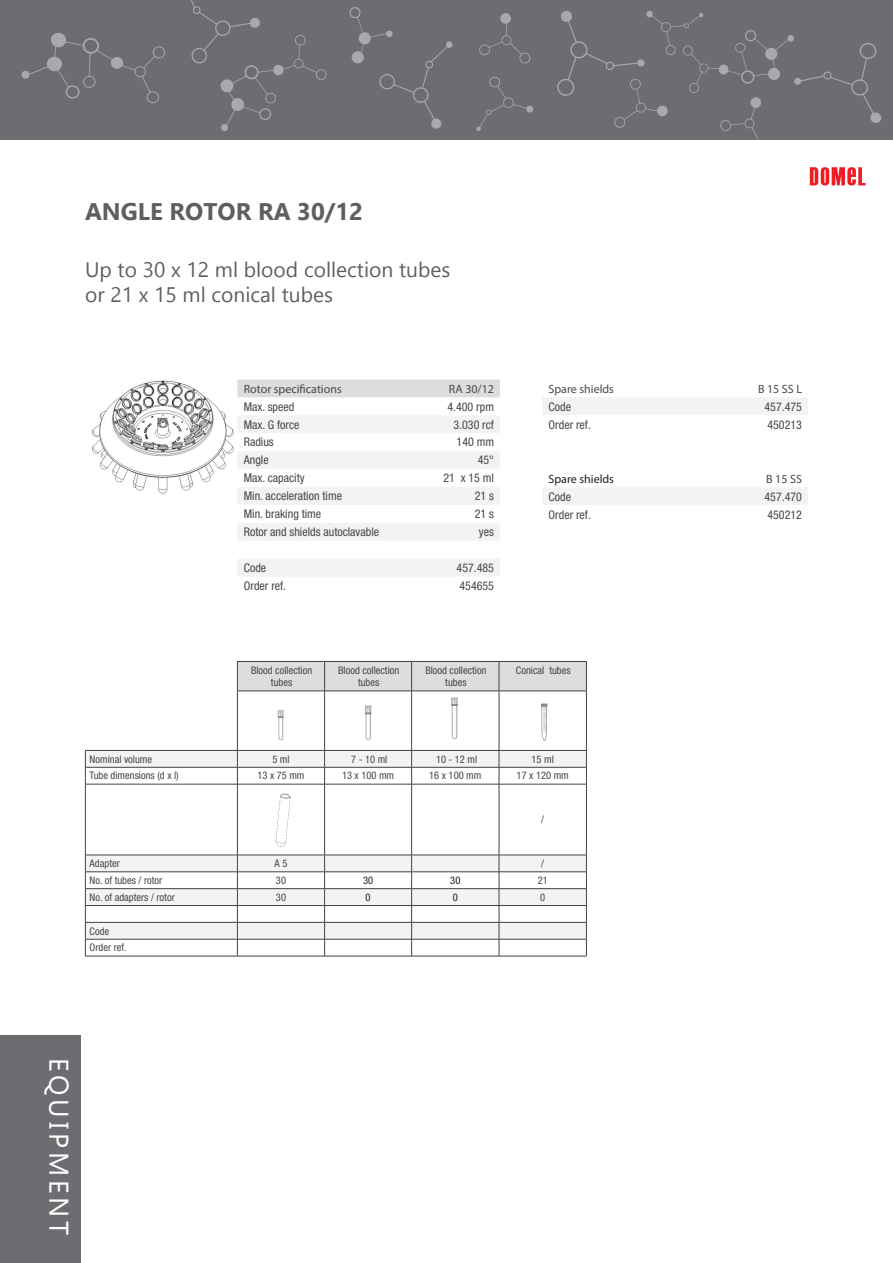
<style>
.page{position:relative;width:893px;height:1263px;background:#fff}
.page>*{position:absolute;margin:0;border:0;box-sizing:border-box;transform-origin:0 0}
.t1{font:27px "Gadugi";letter-spacing:.14em;color:#fff}
.t2{font:700 24px "Gadugi";color:#5f5f62}
.t3{font:21px "Gadugi";color:#5f5f62}
.t4{font:condensed 12px "Helvetica Neue LT Pro";color:#464748}
.t5{font:12px "Myriad Pro";color:#464748}
.t6{font:12px "Myriad Pro";color:#231f20}
.t7{font:condensed 10.5px/12.6px "Helvetica Neue LT Pro";color:#464748;text-align:center}
.t8{font:condensed 10.5px "Helvetica Neue LT Pro";color:#231f20}
</style>
<div class="page">
<svg style="left:810px;top:167px;width:56px;height:19px"></svg>
<img style="left:92px;top:380px;width:142px;height:114px">
<div style="left:237px;top:379px;width:263px;height:18px;background:#dcdddf"></div>
<div style="left:238px;top:416px;width:262px;height:17px;background:#f2f3f4"></div>
<div style="left:238px;top:451px;width:262px;height:18px;background:#f2f3f4"></div>
<div style="left:238px;top:487px;width:262px;height:18px;background:#f2f3f4"></div>
<div style="left:238px;top:523px;width:262px;height:17px;background:#f2f3f4"></div>
<div style="left:238px;top:559px;width:262px;height:17px;background:#f2f3f4"></div>
<svg style="left:86px;top:662px;width:500px;height:193px"></svg>
<hr style="left:237px;top:691px;width:1px;height:59px;background:#414243">
<hr style="left:85px;top:784px;width:1px;height:71px;background:#414243">
<hr style="left:85px;top:784px;width:152px;height:1px;background:#414243">
<hr style="left:85px;top:956px;width:152px;height:1px;background:#414243">
<hr style="left:237px;top:691px;width:88px;height:1px;background:#414243">
<hr style="left:325px;top:691px;width:87px;height:1px;background:#414243">
<hr style="left:412px;top:691px;width:87px;height:1px;background:#414243">
<hr style="left:499px;top:691px;width:88px;height:1px;background:#414243">
<hr style="left:237px;top:784px;width:88px;height:1px;background:#414243">
<hr style="left:325px;top:784px;width:87px;height:1px;background:#414243">
<hr style="left:412px;top:784px;width:87px;height:1px;background:#414243">
<hr style="left:499px;top:784px;width:88px;height:1px;background:#414243">
<hr style="left:237px;top:956px;width:87px;height:1px;background:#414243">
<hr style="left:237px;top:784px;width:1px;height:71px;background:#414243">
<svg style="left:237px;top:661px;width:350px;height:30px;background:#d1d2d4"></svg>
<hr style="left:324px;top:691px;width:1px;height:59px;background:#414243">
<hr style="left:411px;top:691px;width:1px;height:59px;background:#414243">
<hr style="left:499px;top:691px;width:1px;height:59px;background:#414243">
<hr style="left:586px;top:691px;width:1px;height:59px;background:#414243">
<svg style="left:85px;top:750px;width:502px;height:34px"></svg>
<hr style="left:324px;top:784px;width:1px;height:71px;background:#414243">
<hr style="left:411px;top:784px;width:1px;height:71px;background:#414243">
<hr style="left:499px;top:784px;width:1px;height:71px;background:#414243">
<hr style="left:586px;top:784px;width:1px;height:71px;background:#414243">
<hr style="left:324px;top:956px;width:88px;height:1px;background:#414243">
<hr style="left:412px;top:956px;width:87px;height:1px;background:#414243">
<hr style="left:499px;top:956px;width:88px;height:1px;background:#414243">
<svg style="left:85px;top:855px;width:502px;height:101px"></svg>
<div style="left:0;top:1035px;width:81px;height:228px;background:#6c6d70"></div>
<div style="left:0;top:0;width:893px;height:140px;background:#6c6d70"></div>
<div style="left:787px;top:35px;width:7px;height:7px;background:#a8a9ad;border-radius:3px"></div>
<div style="left:794px;top:78px;width:7px;height:7px;background:#a8a9ad;border-radius:3px"></div>
<svg style="left:800px;top:43px;width:82px;height:80px"></svg>
<div style="left:21px;top:71px;width:9px;height:8px;background:#a8a9ad;border-radius:50%"></div>
<div style="left:111px;top:57px;width:12px;height:12px;background:#a8a9ad;border-radius:50%"></div>
<div style="left:51px;top:32px;width:15px;height:16px;background:#a8a9ad;border-radius:50%"></div>
<div style="left:47px;top:56px;width:15px;height:16px;background:#a8a9ad;border-radius:50%"></div>
<svg style="left:119px;top:46px;width:46px;height:58px"></svg>
<svg style="left:54px;top:38px;width:58px;height:61px"></svg>
<svg style="left:29px;top:66px;width:19px;height:9px"></svg>
<svg style="left:476px;top:76px;width:58px;height:55px"></svg>
<svg style="left:479px;top:13px;width:52px;height:51px"></svg>
<svg style="left:191px;top:0;width:136px;height:131px"></svg>
<svg style="left:349px;top:7px;width:104px;height:122px"></svg>
<svg style="left:557px;top:11px;width:231px;height:129px"></svg>
<div style="left:542px;top:398px;width:266px;height:17px;background:#f2f3f4"></div>
<div style="left:542px;top:488px;width:266px;height:17px;background:#f2f3f4"></div>
<img style="left:275px;top:708px;width:11px;height:33px">
<img style="left:362px;top:703px;width:13px;height:38px">
<img style="left:449px;top:696px;width:11px;height:45px">
<img style="left:540px;top:703px;width:9px;height:38px">
<img style="left:270px;top:792px;width:26px;height:56px">
<p class="t2" style="left:85px;top:197px;width:279px">ANGLE ROTOR RA 30/12</p>
<p class="t3" style="left:85px;top:257px;width:367px">Up to 30 x 12 ml blood collection tubes</p>
<p class="t3" style="left:85px;top:282px;width:249px">or 21 x 15 ml conical tubes</p>
<p class="t5" style="left:244px;top:381px;width:99px">Rotor specifications</p>
<p class="t5" style="left:449px;top:381px;width:47px">RA 30/12</p>
<p class="t4" style="left:244px;top:399px;width:52px">Max. speed</p>
<p class="t4" style="left:447px;top:399px;width:48px">4.400 rpm</p>
<p class="t4" style="left:244px;top:417px;width:57px">Max. G force</p>
<p class="t4" style="left:453px;top:417px;width:42px">3.030 rcf</p>
<p class="t4" style="left:244px;top:435px;width:31px">Radius</p>
<p class="t4" style="left:457px;top:435px;width:39px">140 mm</p>
<p class="t4" style="left:244px;top:453px;width:26px">Angle</p>
<p class="t4" style="left:478px;top:453px;width:18px">45°</p>
<p class="t4" style="left:244px;top:471px;width:62px">Max. capacity</p>
<p class="t4" style="left:443px;top:471px;width:52px">21 x 15 ml</p>
<p class="t4" style="left:244px;top:489px;width:100px">Min. acceleration time</p>
<p class="t4" style="left:475px;top:489px;width:21px">21 s</p>
<p class="t4" style="left:244px;top:507px;width:79px">Min. braking time</p>
<p class="t4" style="left:475px;top:507px;width:21px">21 s</p>
<p class="t4" style="left:244px;top:525px;width:137px">Rotor and shields autoclavable</p>
<p class="t4" style="left:479px;top:525px;width:17px">yes</p>
<p class="t4" style="left:244px;top:561px;width:24px">Code</p>
<p class="t4" style="left:457px;top:561px;width:39px">457.485</p>
<p class="t4" style="left:244px;top:579px;width:44px">Order ref.</p>
<p class="t4" style="left:459px;top:579px;width:36px">454655</p>
<p class="t5" style="left:549px;top:381px;width:67px">Spare shields</p>
<p class="t5" style="left:758px;top:381px;width:45px">B 15 SS L</p>
<p class="t4" style="left:549px;top:399px;width:24px">Code</p>
<p class="t4" style="left:764px;top:399px;width:39px">457.475</p>
<p class="t4" style="left:549px;top:417px;width:44px">Order ref.</p>
<p class="t4" style="left:767px;top:417px;width:36px">450213</p>
<p class="t6" style="left:549px;top:471px;width:67px">Spare shields</p>
<p class="t5" style="left:766px;top:471px;width:37px">B 15 SS</p>
<p class="t4" style="left:549px;top:489px;width:24px">Code</p>
<p class="t4" style="left:764px;top:489px;width:39px">457.470</p>
<p class="t4" style="left:549px;top:507px;width:44px">Order ref.</p>
<p class="t4" style="left:767px;top:507px;width:36px">450212</p>
<p class="t7" style="left:251px;top:663px;width:63px">Blood collection tubes</p>
<p class="t7" style="left:338px;top:663px;width:63px">Blood collection tubes</p>
<p class="t7" style="left:425px;top:663px;width:63px">Blood collection tubes</p>
<p class="t7" style="left:516px;top:663px;width:56px">Conical tubes</p>
<p class="t7" style="left:90px;top:752px;width:64px">Nominal volume</p>
<p class="t7" style="left:272px;top:752px;width:19px">5 ml</p>
<p class="t7" style="left:351px;top:752px;width:38px">7 - 10 ml</p>
<p class="t7" style="left:436px;top:752px;width:43px">10 - 12 ml</p>
<p class="t7" style="left:532px;top:752px;width:24px">15 ml</p>
<p class="t7" style="left:90px;top:769px;width:91px">Tube dimensions (d x l)</p>
<p class="t7" style="left:257px;top:769px;width:49px">13 x 75 mm</p>
<p class="t7" style="left:342px;top:769px;width:54px">13 x 100 mm</p>
<p class="t7" style="left:429px;top:769px;width:54px">16 x 100 mm</p>
<p class="t7" style="left:517px;top:769px;width:54px">17 x 120 mm</p>
<p class="t7" style="left:541px;top:813px;width:4px">/</p>
<p class="t7" style="left:90px;top:857px;width:32px">Adapter</p>
<p class="t7" style="left:275px;top:857px;width:14px">A 5</p>
<p class="t7" style="left:541px;top:857px;width:4px">/</p>
<p class="t7" style="left:90px;top:874px;width:74px">No. of tubes / rotor</p>
<p class="t7" style="left:276px;top:874px;width:12px">30</p>
<p class="t8" style="left:363px;top:874px;width:12px">30</p>
<p class="t8" style="left:450px;top:874px;width:12px">30</p>
<p class="t7" style="left:538px;top:874px;width:12px">21</p>
<p class="t7" style="left:90px;top:891px;width:87px">No. of adapters / rotor</p>
<p class="t7" style="left:276px;top:891px;width:12px">30</p>
<p class="t8" style="left:366px;top:891px;width:7px">0</p>
<p class="t8" style="left:453px;top:891px;width:7px">0</p>
<p class="t7" style="left:540px;top:891px;width:7px">0</p>
<p class="t7" style="left:90px;top:924px;width:21px">Code</p>
<p class="t7" style="left:90px;top:941px;width:39px">Order ref.</p>
<p class="t1" style="left:75px;top:1058px;width:179px;rotate:90deg">EQUIPMENT</p>
</div>
